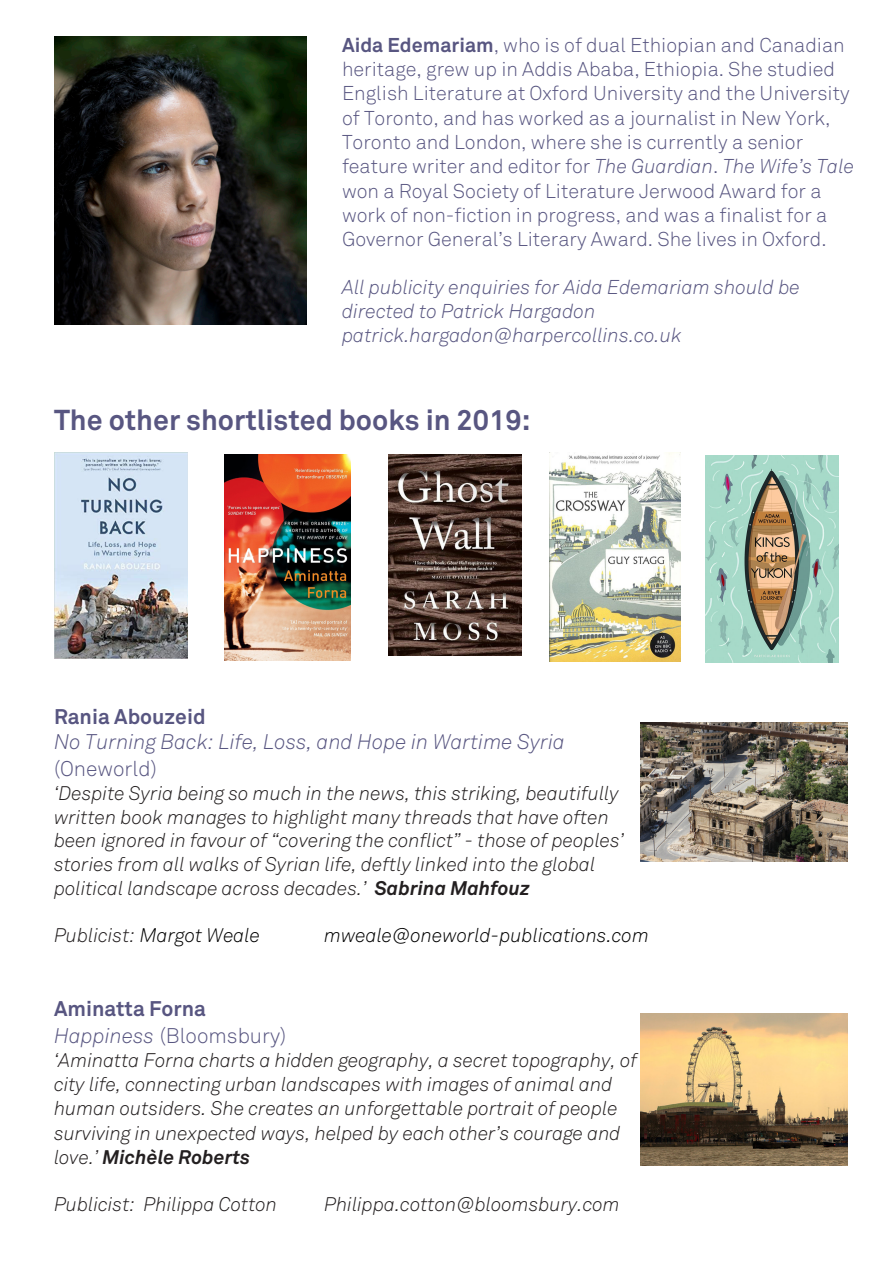
<style>
.page{position:relative;width:893px;height:1263px;background:#fff}
.page>*{position:absolute;margin:0;border:0;box-sizing:border-box;transform-origin:0 0}
.t1{font:700 28.5px "Akkurat";color:#585681}
.t2{font:italic 300 21px "Akkurat";color:#585681}
.t3{font:300 21px "Akkurat";color:#585681}
.t4{font:700 21px "Akkurat";color:#585681}
.t5{font:300 19.8px/24.3px "Akkurat";color:#585681}
.t6{font:italic 300 19.8px/23.7px "Akkurat";color:#585681}
.t7{font:italic 300 19.5px "Akkurat";color:#231f20}
.t8{font:italic 300 19.5px "Akkurat";color:#000}
.t9{font:italic 700 19.5px "Akkurat";color:#231f20}
.s1{font-weight:700}
.s2{font-style:italic}
.s3{color:#231f20}
.s4{font-weight:300}
</style>
<div class="page">
<img style="left:641px;top:1014px;width:207px;height:151px">
<img style="left:641px;top:722px;width:207px;height:139px">
<img style="left:54px;top:36px;width:252px;height:288px">
<img style="left:54px;top:453px;width:133px;height:206px">
<img style="left:224px;top:454px;width:127px;height:206px">
<img style="left:388px;top:454px;width:133px;height:202px">
<img style="left:549px;top:453px;width:131px;height:208px">
<img style="left:706px;top:455px;width:133px;height:207px">
<p class="t5" style="left:342px;top:33px;width:514px"><span class="s1">Aida Edemariam</span>, who is of dual Ethiopian and Canadian heritage, grew up in Addis Ababa, Ethiopia. She studied English Literature at Oxford University and the University of Toronto, and has worked as a journalist in New York, Toronto and London, where she is currently a senior feature writer and editor for <span class="s2">The Guardian</span>. <span class="s2">The Wife’s Tale </span>won a Royal Society of Literature Jerwood Award for a work of non-fiction in progress, and was a finalist for a Governor General’s Literary Award. She lives in Oxford.</p>
<p class="t6" style="left:342px;top:276px;width:459px">All publicity enquiries for Aida Edemariam should be directed to Patrick Hargadon</p>
<p class="t6" style="left:342px;top:323px;width:341px">patrick.hargadon@harpercollins.co.uk</p>
<p class="t1" style="left:54px;top:401px;width:478px">The other shortlisted books in 2019:</p>
<p class="t4" style="left:54px;top:703px;width:153px">Rania Abouzeid</p>
<p class="t2" style="left:54px;top:729px;width:512px">No Turning Back: Life, Loss, and Hope in Wartime Syria</p>
<p class="t3" style="left:54px;top:756px;width:104px">(Oneworld)</p>
<p class="t7" style="left:54px;top:782px;width:566px">‘Despite Syria being so much in the news, this striking, beautifully</p>
<p class="t7" style="left:54px;top:805px;width:557px">written book manages to highlight many threads that have often</p>
<p class="t7" style="left:54px;top:829px;width:572px">been ignored in favour of “covering the conflict” - those of peoples’</p>
<p class="t7" style="left:54px;top:852px;width:543px">stories from all walks of Syrian life, deftly linked into the global</p>
<p class="t7" style="left:54px;top:876px;width:477px">political landscape across decades.’ <span class="s1">Sabrina Mahfouz</span></p>
<p class="t8" style="left:54px;top:923px;width:208px"><span class="s3">Publicist:</span> Margot Weale</p>
<p class="t8" style="left:324px;top:923px;width:326px">mweale@oneworld-publications.com</p>
<p class="t4" style="left:54px;top:995px;width:154px">Aminatta Forna</p>
<p class="t3" style="left:54px;top:1023px;width:234px"><span class="s2">Happiness</span> (Bloomsbury)</p>
<p class="t7" style="left:54px;top:1048px;width:585px">‘Aminatta Forna charts a hidden geography, a secret topography, of</p>
<p class="t7" style="left:54px;top:1073px;width:560px">city life, connecting urban landscapes with images of animal and</p>
<p class="t7" style="left:54px;top:1097px;width:565px">human outsiders. She creates an unforgettable portrait of people</p>
<p class="t7" style="left:54px;top:1121px;width:568px">surviving in unexpected ways, helped by each other’s courage and</p>
<p class="t9" style="left:54px;top:1145px;width:198px"><span class="s4">love.’</span> Michèle Roberts</p>
<p class="t7" style="left:54px;top:1192px;width:225px">Publicist: Philippa Cotton</p>
<p class="t7" style="left:324px;top:1192px;width:297px">Philippa.cotton@bloomsbury.com</p>
</div>
